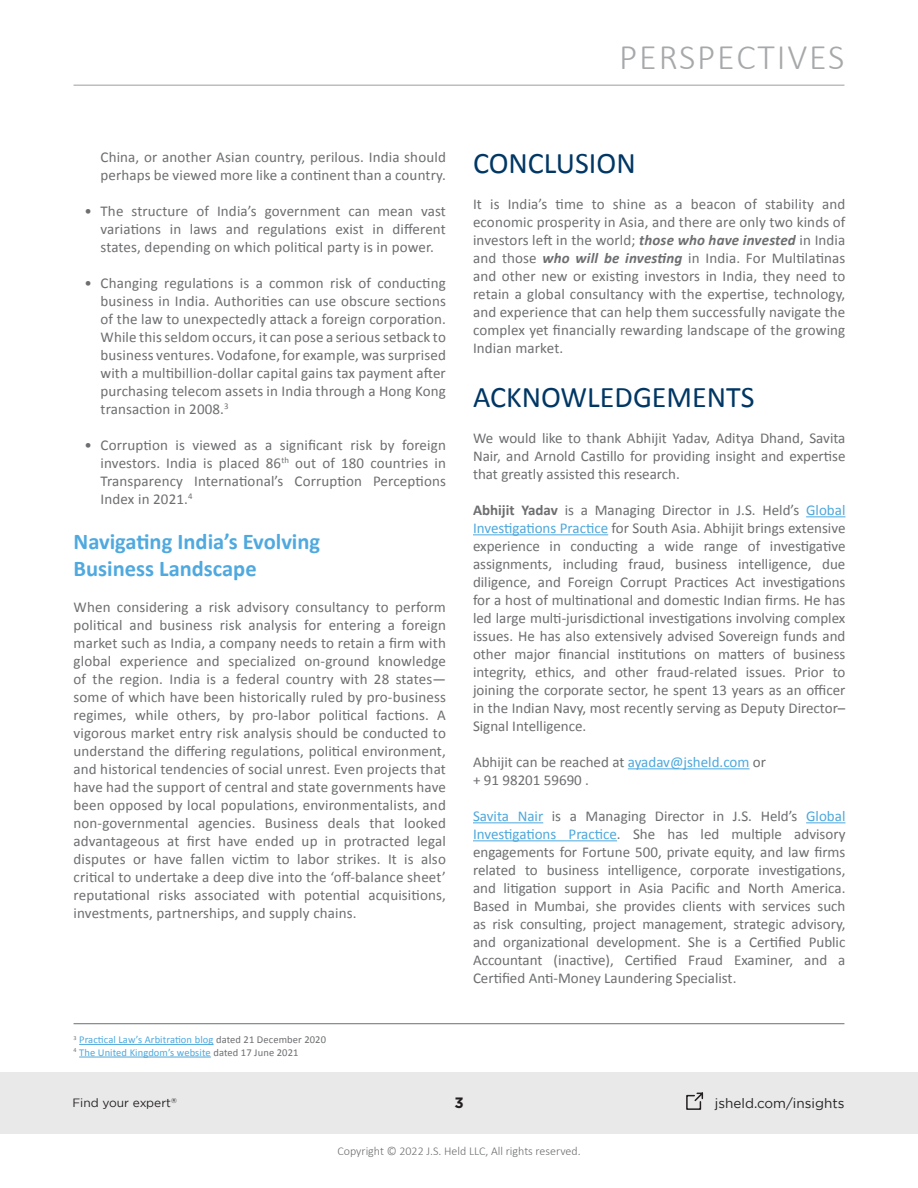
<style>
.page{position:relative;width:918px;height:1188px;background:#fff}
.page>*{position:absolute;margin:0;border:0;box-sizing:border-box;transform-origin:0 0}
.t1{font:300 36px "Calibri";letter-spacing:.05em;color:#a6a8aa}
.Main_Titles{font:30px "Calibri";color:#003764}
.Subtitles{font:700 22.5px/27px "Calibri";color:#4fa9df}
.Text_Styles{font:15px/18px "Calibri";letter-spacing:.01em;color:#6d6e70;text-align:justify}
.t2{font:700 15px "Gotham";color:#231f20}
.t3{font:13.5px "Gotham";color:#231f20}
.t4{font:300 12px "Calibri";color:#6d6e70}
.t5{font:12px "Gotham";color:#241f21}
.t6{font:10.5px "Calibri";letter-spacing:.01em;color:#4da8dd}
.t7{font:7.05px "Gotham";color:#241f21}
.s1{color:#6d6e70}
.s2{font-weight:700;font-style:italic}
.s3{font-weight:700}
.s4{color:#4da8dd}
</style>
<div class="page">
<div style="left:0;top:1072px;width:918px;height:62px;background:#e9e9e9"></div>
<hr style="left:74px;top:85px;width:770px;height:1px;background:#a6a8ab">
<svg style="left:686px;top:1092px;width:18px;height:18px"></svg>
<hr style="left:806px;top:516px;width:39px;height:1px;background:#4da8dd">
<hr style="left:473px;top:534px;width:135px;height:1px;background:#4da8dd">
<hr style="left:628px;top:768px;width:122px;height:1px;background:#4da8dd">
<hr style="left:473px;top:822px;width:70px;height:1px;background:#4da8dd">
<hr style="left:806px;top:822px;width:39px;height:1px;background:#4da8dd">
<hr style="left:473px;top:840px;width:144px;height:1px;background:#4da8dd">
<hr style="left:74px;top:1023px;width:770px;height:1px;background:#6d6e70">
<hr style="left:79px;top:1044px;width:135px;height:1px;background:#4da8dd">
<hr style="left:79px;top:1057px;width:132px;height:1px;background:#4da8dd">
<h1 class="t1" style="left:619px;top:35px;width:227px">PERSPECTIVES</h1>
<p class="Text_Styles" style="left:101px;top:147px;width:347px">China, or another Asian country, perilous. India should perhaps be viewed more like a continent than a country.</p>
<p class="Text_Styles" style="left:101px;top:201px;width:347px;text-indent:-16px">• The structure of India’s government can mean vast variations in laws and regulations exist in different states, depending on which political party is in power.</p>
<p class="Text_Styles" style="left:101px;top:273px;width:347px;text-indent:-16px">• Changing regulations is a common risk of conducting business in India. Authorities can use obscure sections of the law to unexpectedly attack a foreign corporation.<br>While this seldom occurs, it can pose a serious setback to business ventures. Vodafone, for example, was surprised with a multibillion-dollar capital gains tax payment after purchasing telecom assets in India through a Hong Kong transaction in 2008.<sup>3</sup></p>
<p class="Text_Styles" style="left:101px;top:435px;width:347px;text-indent:-16px">• Corruption is viewed as a significant risk by foreign investors. India is placed 86<sup>th</sup> out of 180 countries in Transparency International’s Corruption Perceptions Index in 2021.<sup>4</sup></p>
<p class="Subtitles" style="left:74px;top:528px;width:248px">Navigating India’s Evolving<br>Business Landscape</p>
<p class="Text_Styles" style="left:74px;top:597px;width:374px">When considering a risk advisory consultancy to perform political and business risk analysis for entering a foreign market such as India, a company needs to retain a firm with global experience and specialized on-ground knowledge of the region. India is a federal country with 28 states— some of which have been historically ruled by pro-business regimes, while others, by pro-labor political factions. A vigorous market entry risk analysis should be conducted to understand the differing regulations, political environment, and historical tendencies of social unrest. Even projects that have had the support of central and state governments have been opposed by local populations, environmentalists, and non-governmental agencies. Business deals that looked advantageous at first have ended up in protracted legal disputes or have fallen victim to labor strikes. It is also critical to undertake a deep dive into the ‘off-balance sheet’ reputational risks associated with potential acquisitions, investments, partnerships, and supply chains.</p>
<p class="t6" style="left:74px;top:1033px;width:254px"><sup>3</sup> Practical Law’s Arbitration blog <span class="s1">dated 21 December 2020</span></p>
<p class="t6" style="left:74px;top:1046px;width:226px"><sup>4</sup> The United Kingdom’s website <span class="s1">dated 17 June 2021</span></p>
<p class="Main_Titles" style="left:473px;top:145px;width:164px">CONCLUSION</p>
<p class="Text_Styles" style="left:473px;top:194px;width:374px">It is India’s time to shine as a beacon of stability and economic prosperity in Asia, and there are only two kinds of investors left in the world; <span class="s2">those who have invested</span> in India and those <span class="s2">who will be investing</span> in India. For Multilatinas and other new or existing investors in India, they need to retain a global consultancy with the expertise, technology, and experience that can help them successfully navigate the complex yet financially rewarding landscape of the growing Indian market.</p>
<p class="Main_Titles" style="left:473px;top:379px;width:283px">ACKNOWLEDGEMENTS</p>
<p class="Text_Styles" style="left:473px;top:428px;width:374px">We would like to thank Abhijit Yadav, Aditya Dhand, Savita Nair, and Arnold Castillo for providing insight and expertise that greatly assisted this research.</p>
<p class="Text_Styles" style="left:473px;top:500px;width:374px"><span class="s3">Abhijit Yadav</span> is a Managing Director in J.S. Held’s <span class="s4">Global Investigations Practice</span> for South Asia. Abhijit brings extensive experience in conducting a wide range of investigative assignments, including fraud, business intelligence, due diligence, and Foreign Corrupt Practices Act investigations for a host of multinational and domestic Indian firms. He has led large multi-jurisdictional investigations involving complex issues. He has also extensively advised Sovereign funds and other major financial institutions on matters of business integrity, ethics, and other fraud-related issues. Prior to joining the corporate sector, he spent 13 years as an officer in the Indian Navy, most recently serving as Deputy Director– Signal Intelligence.</p>
<p class="Text_Styles" style="left:473px;top:752px;width:295px">Abhijit can be reached at <span class="s4">ayadav@jsheld.com</span> or</p>
<p class="Text_Styles" style="left:473px;top:770px;width:118px">+ 91 98201 59690 .</p>
<p class="Text_Styles" style="left:473px;top:806px;width:374px"><span class="s4">Savita Nair</span> is a Managing Director in J.S. Held’s <span class="s4">Global Investigations Practice</span>. She has led multiple advisory engagements for Fortune 500, private equity, and law firms related to business intelligence, corporate investigations, and litigation support in Asia Pacific and North America.<br>Based in Mumbai, she provides clients with services such as risk consulting, project management, strategic advisory, and organizational development. She is a Certified Public Accountant (inactive), Certified Fraud Examiner, and a Certified Anti-Money Laundering Specialist.</p>
<p class="t5" style="left:72px;top:1096px;width:100px">Find your expert</p>
<p class="t2" style="left:454px;top:1093px;width:11px">3</p>
<p class="t3" style="left:715px;top:1095px;width:131px">jsheld.com/insights</p>
<p class="t7" style="left:171px;top:1096px;width:7px">®</p>
<p class="t4" style="left:337px;top:1144px;width:245px">Copyright © 2022 J.S. Held LLC, All rights reserved.</p>
</div>
